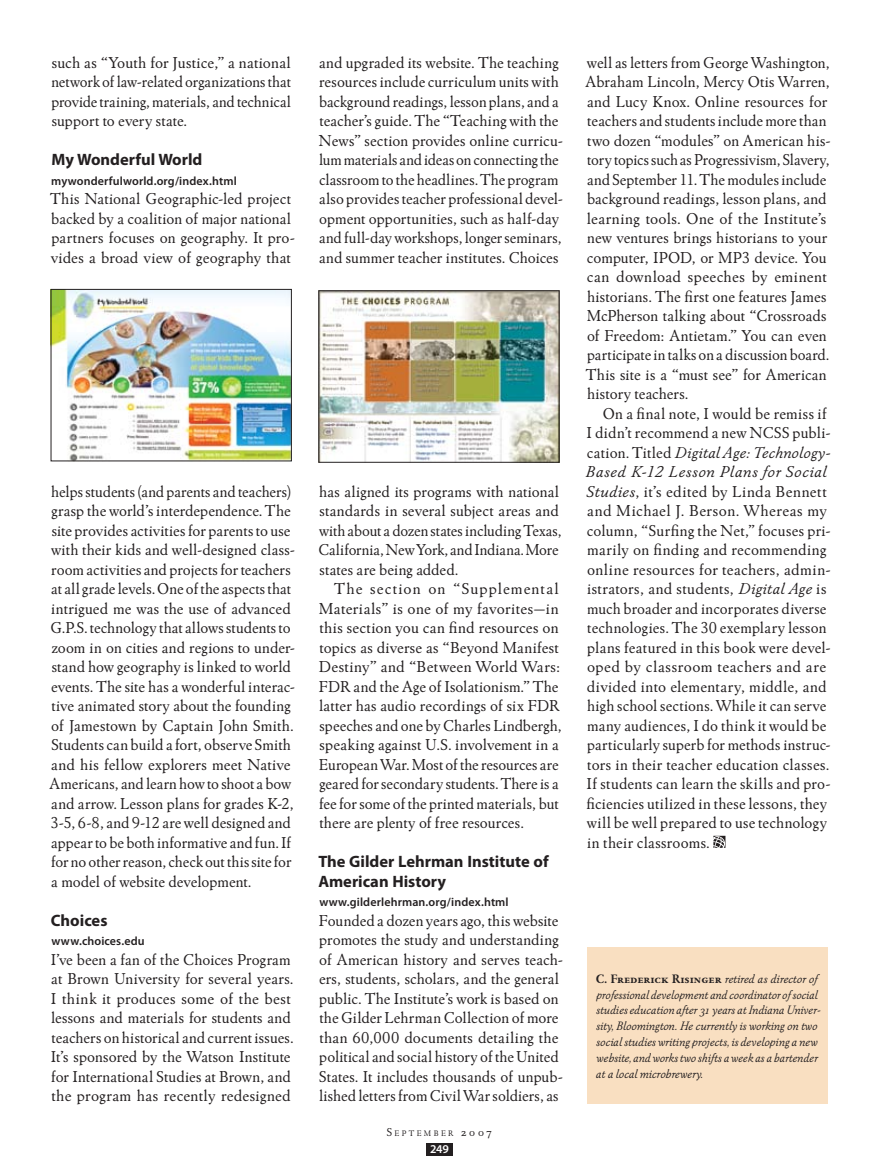
<style>
.page{position:relative;width:878px;height:1175px;background:#fff}
.page>*{position:absolute;margin:0;border:0;box-sizing:border-box;transform-origin:0 0}
.t1{font:16.5px/19.5px "Winchester New ITC";letter-spacing:.005em;color:#231f20}
.t2{font:700 16.5px/19.5px "Myriad Pro";color:#231f20}
.t3{font:12.75px/15.8px "Winchester New ITC Book Italic OS";color:#231f20;scale:.92 1}
.t4{font:12.75px "Winchester New ITC Bold SC";color:#231f20}
.t5{font:600 12px "Myriad Pro";letter-spacing:.01em;color:#231f20}
.t6{font:600 12px "Myriad Pro";color:#fff}
.t7{font:8.4px "Winchester New ITC Book OS";letter-spacing:.285em;color:#231f20}
.s1{font-size:12px}
.s2{font-style:italic}
.s3{font-family:"Winchester New ITC Book Italic OS"}
</style>
<div class="page">
<svg style="left:713px;top:835px;width:12px;height:13px"></svg>
<img style="left:53px;top:291px;width:237px;height:168px">
<div style="left:51px;top:289px;width:241px;height:172px;border:1px solid #231f20"></div>
<img style="left:320px;top:292px;width:237px;height:168px">
<div style="left:318px;top:290px;width:241px;height:172px;border:1px solid #231f20"></div>
<div style="left:587px;top:947px;width:240px;height:156px;background:#f9dfc1"></div>
<div style="left:426px;top:1143px;width:26px;height:12px;background:#231f20"></div>
<p class="t1" style="left:51px;top:52px;width:241px;text-align:justify">such as “Youth for Justice,” a national network of law-related organizations that provide training, materials, and technical support to every state.</p>
<p class="t2" style="left:51px;top:150px;width:153px">My Wonderful World</p>
<p class="t5" style="left:51px;top:173px;width:187px">mywonderfulworld.org/index.html</p>
<p class="t1" style="left:50px;top:189px;width:246px">This National Geographic-led project backed by a coalition of major national partners focuses on geography. It pro&shy;vides a broad view of geography that</p>
<p class="t1" style="left:50px;top:481px;width:247px">helps students (and parents and teachers) grasp the world’s interdependence. The site provides activities for parents to use with their kids and well-designed class&shy;room activities and projects for teachers at all grade levels. One of the aspects that intrigued me was the use of advanced G.P.S. technology that allows students to zoom in on cities and regions to under&shy;stand how geography is linked to world events. The site has a wonderful interac&shy;tive animated story about the founding of Jamestown by Captain John Smith.<br>Students can build a fort, observe Smith and his fellow explorers meet Native Americans, and learn how to shoot a bow and arrow. Lesson plans for grades K-2, 3-5, 6-8, and 9-12 are well designed and appear to be both informative and fun. If for no other reason, check out this site for a model of website development.</p>
<p class="t2" style="left:51px;top:910px;width:58px">Choices</p>
<p class="t5" style="left:51px;top:933px;width:95px">www.choices.edu</p>
<p class="t1" style="left:51px;top:949px;width:244px">I’ve been a fan of the Choices Program at Brown University for several years.<br>I think it produces some of the best lessons and materials for students and teachers on historical and current issues.<br>It’s sponsored by the Watson Institute for International Studies at Brown, and the program has recently redesigned</p>
<p class="t1" style="left:319px;top:52px;width:245px">and upgraded its website. The teaching resources include curriculum units with background readings, lesson plans, and a teacher’s guide. The “Teaching with the News” section provides online curricu&shy;lum materials and ideas on connecting the classroom to the headlines. The program also provides teacher professional devel&shy;opment opportunities, such as half-day and full-day workshops, longer seminars, and summer teacher institutes. Choices</p>
<p class="t1" style="left:318px;top:481px;width:245px">has aligned its programs with national standards in several subject areas and with about a dozen states including Texas, California, New York, and Indiana. More states are being added.</p>
<p class="t1" style="left:319px;top:579px;width:244px;text-indent:15px">The section on “Supplemental Materials” is one of my favorites—in this section you can find resources on topics as diverse as “Beyond Manifest Destiny” and “Between World Wars:<br>FDR and the Age of Isolationism.” The latter has audio recordings of six FDR speeches and one by Charles Lindbergh, speaking against U.S. involvement in a European War. Most of the resources are geared for secondary students. There is a fee for some of the printed materials, but there are plenty of free resources.</p>
<p class="t2" style="left:318px;top:852px;width:232px">The Gilder Lehrman Institute of<br>American History</p>
<p class="t5" style="left:319px;top:894px;width:191px">www.gilderlehrman.org/index.html</p>
<p class="t1" style="left:319px;top:910px;width:246px">Founded a dozen years ago, this website promotes the study and understanding of American history and serves teach&shy;ers, students, scholars, and the general public. The Institute’s work is based on the Gilder Lehrman Collection of more than 60,000 documents detailing the political and social history of the United States. It includes thousands of unpub&shy;lished letters from Civil War soldiers, as</p>
<p class="t7" style="left:387px;top:1128px;width:107px"><span class="s1">S</span>EPTEMBER <span class="s1">2007</span></p>
<p class="t6" style="left:430px;top:1141px;width:20px">249</p>
<p class="t1" style="left:585px;top:52px;width:247px">well as letters from George Washington, Abraham Lincoln, Mercy Otis Warren, and Lucy Knox. Online resources for teachers and students include more than two dozen “modules” on American his&shy;tory topics such as Progressivism, Slavery, and September 11. The modules include background readings, lesson plans, and learning tools. One of the Institute’s new ventures brings historians to your computer, IPOD, or MP3 device. You can download speeches by eminent historians. The first one features James McPherson talking about “Crossroads of Freedom: Antietam.” You can even participate in talks on a discussion board.<br>This site is a “must see” for American history teachers.</p>
<p class="t1" style="left:585px;top:403px;width:247px;text-indent:17px">On a final note, I would be remiss if I didn’t recommend a new NCSS publi&shy;cation. Titled <span class="s2">Digital Age: Technology-Based K-12 Lesson Plans for Social Studies</span>, it’s edited by Linda Bennett and Michael J. Berson. Whereas my column, “Surfing the Net,” focuses pri&shy;marily on finding and recommending online resources for teachers, admin&shy;istrators, and students, <span class="s2">Digital Age</span> is much broader and incorporates diverse technologies. The 30 exemplary lesson plans featured in this book were devel&shy;oped by classroom teachers and are divided into elementary, middle, and high school sections. While it can serve many audiences, I do think it would be particularly superb for methods instruc&shy;tors in their teacher education classes.<br>If students can learn the skills and pro&shy;ficiencies utilized in these lessons, they will be well prepared to use technology in their classrooms.</p>
<p class="t4" style="left:595px;top:971px;width:223px">C. Frederick Risinger <span class="s3">retired as director of</span></p>
<p class="t3" style="left:595px;top:986px;width:246px">professional development and coordinator of social studies education after 31 years at Indiana Univer&shy;sity, Bloomington. He currently is working on two social studies writing projects, is developing a new website, and works two shifts a week as a bartender at a local microbrewery.</p>
</div>
